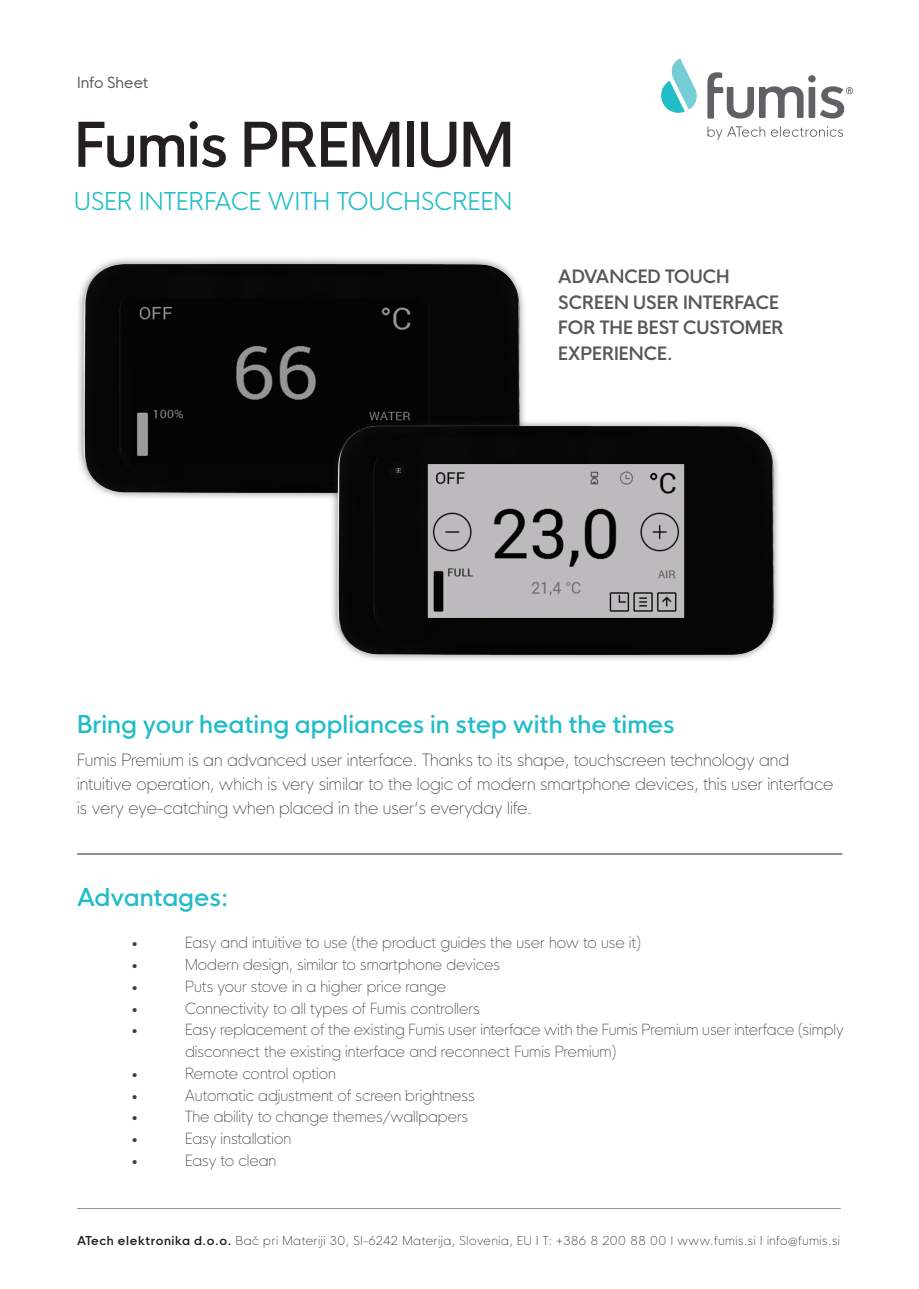
<style>
.page{position:relative;width:919px;height:1289px;background:#fff}
.page>*{position:absolute;margin:0;border:0;box-sizing:border-box;transform-origin:0 0}
.t1{font:500 60px "HK Nova";letter-spacing:-.02em;color:#231f20}
.t2{font:500 24px "HK Nova";color:#21bdc6}
.t3{font:300 24px "HK Nova";letter-spacing:.01em;color:#21bdc6}
.t4{font:600 18px/25.5px "HK Nova";color:#57585a}
.t5{font:200 16.5px/24px "HK Nova";color:#3e3e3f}
.t6{font:200 15px/21.8px "HK Nova";color:#3e3e3f}
.t7{font:15px "HK Nova";color:#57585a}
.t8{font:200 12px "HK Nova";letter-spacing:.045em;color:#231f20}
.s1{font-weight:600}
</style>
<div class="page">
<hr style="left:77px;top:853px;width:765px;height:1px;background:#231f20">
<div style="left:75px;top:256px;width:452px;height:244px;background:#231f20;opacity:.59"></div>
<img style="left:82px;top:263px;width:439px;height:231px">
<div style="left:329px;top:418px;width:452px;height:245px;background:#231f20;opacity:.59"></div>
<img style="left:336px;top:426px;width:439px;height:231px">
<svg style="left:661px;top:58px;width:35px;height:55px"></svg>
<svg style="left:707px;top:126px;width:135px;height:13px"></svg>
<svg style="left:707px;top:72px;width:96px;height:47px"></svg>
<div style="left:808px;top:87px;width:7px;height:31px;background:#606164"></div>
<div style="left:808px;top:75px;width:7px;height:7px;background:#606164;border-radius:50%"></div>
<svg style="left:820px;top:86px;width:33px;height:33px"></svg>
<hr style="left:77px;top:1208px;width:763px;height:1px;background:#939598">
<p class="t7" style="left:77px;top:69px;width:73px">Info Sheet</p>
<p class="t1" style="left:74px;top:93px;width:442px">Fumis PREMIUM</p>
<p class="t3" style="left:74px;top:181px;width:439px">USER INTERFACE WITH TOUCHSCREEN</p>
<p class="t4" style="left:558px;top:261px;width:227px">ADVANCED TOUCH<br>SCREEN USER INTERFACE<br>FOR THE BEST CUSTOMER<br>EXPERIENCE.</p>
<p class="t2" style="left:77px;top:703px;width:599px">Bring your heating appliances in step with the times</p>
<p class="t5" style="left:77px;top:746px;width:757px">Fumis Premium is an advanced user interface. Thanks to its shape, touchscreen technology and intuitive operation, which is very similar to the logic of modern smartphone devices, this user interface is very eye-catching when placed in the user‘s everyday life.</p>
<p class="t2" style="left:77px;top:876px;width:153px">Advantages:</p>
<p class="t6" style="left:131px;top:930px;width:9px">•</p>
<p class="t6" style="left:185px;top:930px;width:457px">Easy and intuitive to use (the product guides the user how to use it)</p>
<p class="t6" style="left:131px;top:951px;width:9px">•</p>
<p class="t6" style="left:185px;top:951px;width:316px">Modern design, similar to smartphone devices</p>
<p class="t6" style="left:131px;top:973px;width:9px">•</p>
<p class="t6" style="left:185px;top:973px;width:263px">Puts your stove in a higher price range</p>
<p class="t6" style="left:131px;top:995px;width:9px">•</p>
<p class="t6" style="left:185px;top:995px;width:296px">Connectivity to all types of Fumis controllers</p>
<p class="t6" style="left:131px;top:1017px;width:9px">•</p>
<p class="t6" style="left:185px;top:1017px;width:660px">Easy replacement of the existing Fumis user interface with the Fumis Premium user interface (simply disconnect the existing interface and reconnect Fumis Premium)</p>
<p class="t6" style="left:131px;top:1060px;width:9px">•</p>
<p class="t6" style="left:185px;top:1060px;width:152px">Remote control option</p>
<p class="t6" style="left:131px;top:1082px;width:9px">•</p>
<p class="t6" style="left:185px;top:1082px;width:291px">Automatic adjustment of screen brightness</p>
<p class="t6" style="left:131px;top:1104px;width:9px">•</p>
<p class="t6" style="left:185px;top:1104px;width:284px">The ability to change themes/wallpapers</p>
<p class="t6" style="left:131px;top:1125px;width:9px">•</p>
<p class="t6" style="left:185px;top:1125px;width:108px">Easy installation</p>
<p class="t6" style="left:131px;top:1147px;width:9px">•</p>
<p class="t6" style="left:185px;top:1147px;width:93px">Easy to clean</p>
<p class="t8" style="left:77px;top:1230px;width:764px"><span class="s1">ATech elektronika d.o.o.</span> Bač pri Materiji 30, SI-6242 Materija, Slovenia, EU I T: +386 8 200 88 00 I www.fumis.si I info@fumis.si</p>
</div>
